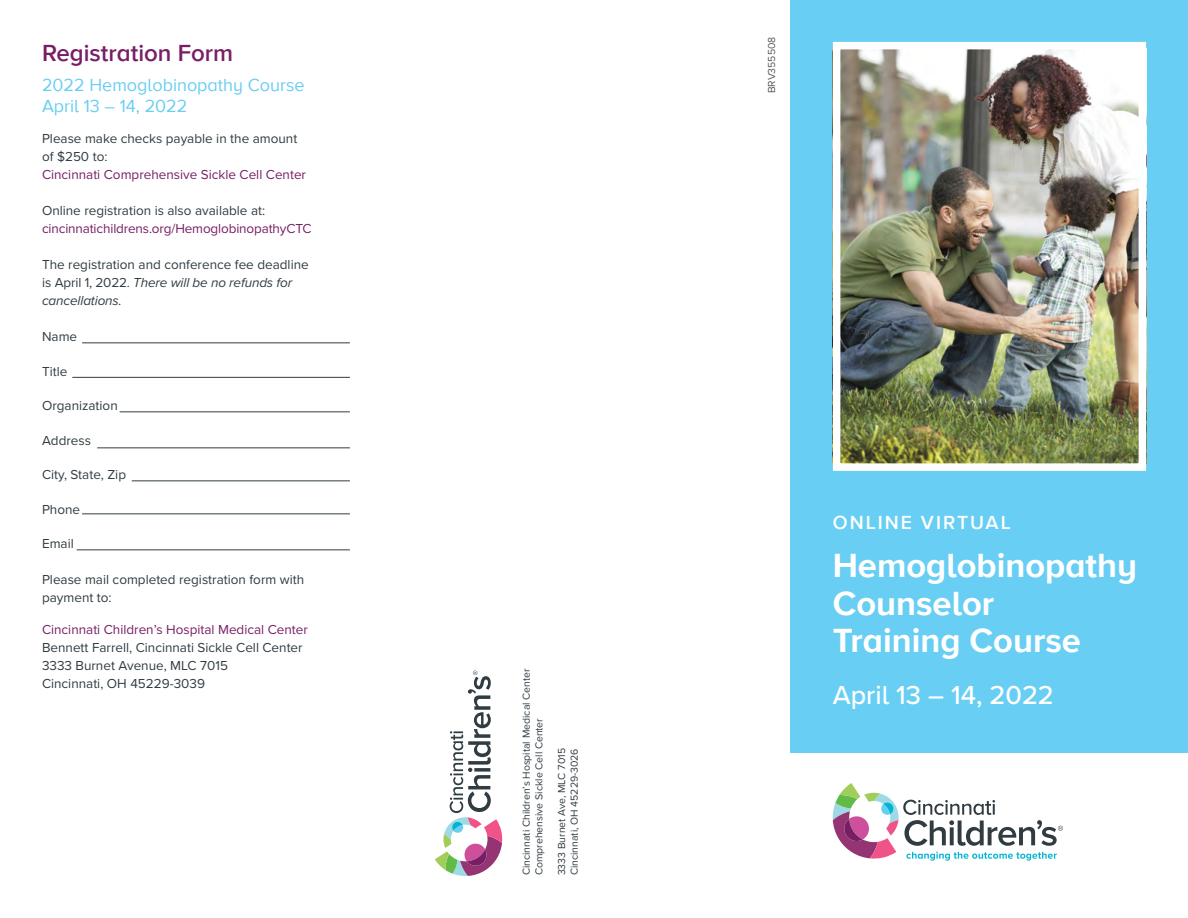
<style>
.page{position:relative;width:1188px;height:918px;background:#fff}
.page>*{position:absolute;margin:0;border:0;box-sizing:border-box;transform-origin:0 0}
.t1{font:700 34.5px/37.5px "Proxima Nova A";color:#fff}
.t2{font:500 27px "Proxima Nova A";color:#fff}
.t3{font:600 24px "Proxima Nova A";color:#781e65}
.t4{font:600 19.5px "Proxima Nova A";letter-spacing:.1em;color:#fff}
.t5{font:18px/21px "Proxima Nova A";color:#68cef3}
.t6{font:13.5px/18px "Proxima Nova";color:#303c42}
.t7{font:13.5px "Proxima Nova";color:#781e65}
.t8{font:10.5px/12.6px "Proxima Nova";color:#303c42}
.t9{font:10.5px "Proxima Nova";color:#58595b}
.s1{font-style:italic}
</style>
<div class="page">
<div style="left:790px;top:0;width:398px;height:753px;background:#68cef3"></div>
<img style="left:842px;top:51px;width:295px;height:411px">
<div style="left:833px;top:42px;width:313px;height:429px;border:8px solid #fff"></div>
<svg style="left:833px;top:783px;width:230px;height:78px"></svg>
<svg style="left:435px;top:670px;width:67px;height:206px"></svg>
<hr style="left:82px;top:342px;width:268px;height:1px;background:#303c42">
<hr style="left:72px;top:377px;width:278px;height:1px;background:#303c42">
<hr style="left:120px;top:411px;width:230px;height:1px;background:#303c42">
<hr style="left:97px;top:447px;width:253px;height:1px;background:#303c42">
<hr style="left:132px;top:480px;width:218px;height:1px;background:#303c42">
<hr style="left:82px;top:513px;width:268px;height:1px;background:#303c42">
<hr style="left:77px;top:549px;width:273px;height:1px;background:#303c42">
<h3 class="t3" style="left:42px;top:35px;width:193px">Registration Form</h3>
<h3 class="t5" style="left:42px;top:74px;width:264px">2022 Hemoglobinopathy Course<br>April 13 – 14, 2022</h3>
<p class="t6" style="left:42px;top:129px;width:257px">Please make checks payable in the amount of $250 to:</p>
<p class="t7" style="left:42px;top:165px;width:266px">Cincinnati Comprehensive Sickle Cell Center</p>
<p class="t6" style="left:42px;top:201px;width:225px">Online registration is also available at:</p>
<p class="t7" style="left:42px;top:219px;width:271px">cincinnatichildrens.org/HemoglobinopathyCTC</p>
<p class="t6" style="left:42px;top:255px;width:268px">The registration and conference fee deadline is April 1, 2022. <span class="s1">There will be no refunds for cancellations.</span></p>
<p class="t6" style="left:42px;top:327px;width:37px">Name</p>
<p class="t6" style="left:42px;top:362px;width:27px">Title</p>
<p class="t6" style="left:42px;top:396px;width:77px">Organization</p>
<p class="t6" style="left:42px;top:431px;width:51px">Address</p>
<p class="t6" style="left:42px;top:465px;width:86px">City, State, Zip</p>
<p class="t6" style="left:42px;top:500px;width:40px">Phone</p>
<p class="t6" style="left:42px;top:534px;width:33px">Email</p>
<p class="t6" style="left:42px;top:570px;width:264px">Please mail completed registration form with payment to:</p>
<p class="t7" style="left:42px;top:619px;width:267px">Cincinnati Children’s Hospital Medical Center</p>
<p class="t6" style="left:42px;top:638px;width:262px">Bennett Farrell, Cincinnati Sickle Cell Center<br>3333 Burnet Avenue, MLC 7015<br>Cincinnati, OH 45229-3039</p>
<p class="t8" style="left:520px;top:875px;width:208px;rotate:-90deg">Cincinnati Children’s Hospital Medical Center<br>Comprehensive Sickle Cell Center</p>
<p class="t8" style="left:555px;top:875px;width:129px;rotate:-90deg">3333 Burnet Ave, MLC 7015<br>Cincinnati, OH 45229-3026</p>
<p class="t9" style="left:764px;top:93px;width:58px;rotate:-90deg">BRV355508</p>
<h3 class="t4" style="left:833px;top:508px;width:179px">ONLINE VIRTUAL</h3>
<h1 class="t1" style="left:833px;top:546px;width:306px">Hemoglobinopathy<br>Counselor<br>Training Course</h1>
<h2 class="t2" style="left:833px;top:675px;width:223px">April 13 – 14, 2022</h2>
</div>
